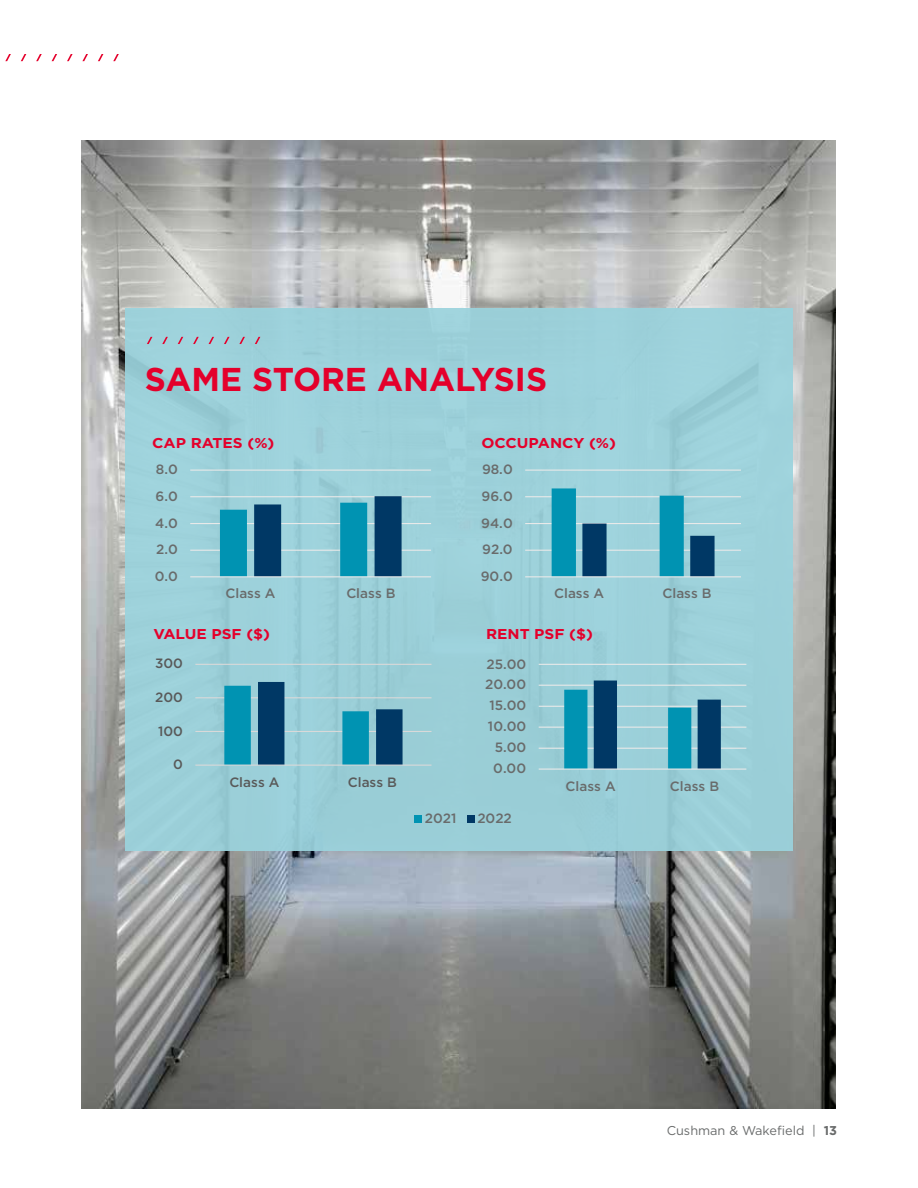
<style>
.page{position:relative;width:918px;height:1188px;background:#fff}
.page>*{position:absolute;margin:0;border:0;box-sizing:border-box;transform-origin:0 0}
.t1{font:700 33px "Gotham";color:#e4002b}
.t2{font:700 14.25px "Gotham";color:#e4002b;scale:1.08 1}
.t3{font:500 13.5px/29.7px "Gotham";color:#696b6b}
.t4{font:500 13.5px "Gotham";color:#595959}
.t5{font:12.75px "Gotham";color:#696b6b}
.s1{font-weight:700}
</style>
<div class="page">
<img style="left:81px;top:140px;width:755px;height:968px">
<div style="left:125px;top:309px;width:668px;height:542px;background:#9bd3dd"></div>
<div style="left:414px;top:815px;width:8px;height:8px;background:#0093b2"></div>
<div style="left:467px;top:815px;width:7px;height:8px;background:#003865"></div>
<hr style="left:190px;top:550px;width:241px;height:1px;background:#e8e9e9">
<hr style="left:190px;top:523px;width:241px;height:1px;background:#e8e9e9">
<hr style="left:190px;top:496px;width:241px;height:1px;background:#e8e9e9">
<hr style="left:190px;top:470px;width:241px;height:1px;background:#e8e9e9">
<svg style="left:220px;top:496px;width:182px;height:80px"></svg>
<hr style="left:190px;top:576px;width:241px;height:1px;background:#e8e9e9">
<hr style="left:525px;top:550px;width:216px;height:1px;background:#e8e9e9">
<hr style="left:525px;top:523px;width:216px;height:1px;background:#e8e9e9">
<hr style="left:525px;top:496px;width:216px;height:1px;background:#e8e9e9">
<hr style="left:525px;top:470px;width:216px;height:1px;background:#e8e9e9">
<svg style="left:552px;top:488px;width:163px;height:88px"></svg>
<hr style="left:525px;top:576px;width:216px;height:1px;background:#e8e9e9">
<hr style="left:195px;top:731px;width:237px;height:1px;background:#d9d9d9">
<hr style="left:195px;top:697px;width:237px;height:1px;background:#d9d9d9">
<hr style="left:195px;top:664px;width:237px;height:1px;background:#d9d9d9">
<svg style="left:224px;top:682px;width:179px;height:83px"></svg>
<hr style="left:195px;top:765px;width:237px;height:1px;background:#d9d9d9">
<hr style="left:539px;top:748px;width:207px;height:1px;background:#e8e9e9">
<hr style="left:539px;top:727px;width:207px;height:1px;background:#e8e9e9">
<hr style="left:539px;top:706px;width:207px;height:1px;background:#e8e9e9">
<hr style="left:539px;top:685px;width:207px;height:1px;background:#e8e9e9">
<hr style="left:539px;top:664px;width:207px;height:1px;background:#e8e9e9">
<svg style="left:564px;top:681px;width:157px;height:88px"></svg>
<hr style="left:539px;top:769px;width:207px;height:1px;background:#e8e9e9">
<svg style="left:147px;top:336px;width:6px;height:8px"></svg>
<svg style="left:177px;top:336px;width:6px;height:8px"></svg>
<svg style="left:208px;top:336px;width:6px;height:8px"></svg>
<svg style="left:239px;top:336px;width:6px;height:8px"></svg>
<svg style="left:162px;top:336px;width:6px;height:8px"></svg>
<svg style="left:193px;top:336px;width:6px;height:8px"></svg>
<svg style="left:224px;top:336px;width:6px;height:8px"></svg>
<svg style="left:254px;top:336px;width:7px;height:8px"></svg>
<svg style="left:5px;top:54px;width:6px;height:8px"></svg>
<svg style="left:36px;top:54px;width:6px;height:8px"></svg>
<svg style="left:67px;top:54px;width:6px;height:8px"></svg>
<svg style="left:98px;top:54px;width:6px;height:8px"></svg>
<svg style="left:21px;top:54px;width:6px;height:8px"></svg>
<svg style="left:51px;top:54px;width:6px;height:8px"></svg>
<svg style="left:82px;top:54px;width:6px;height:8px"></svg>
<svg style="left:113px;top:54px;width:6px;height:8px"></svg>
<h1 class="t1" style="left:145px;top:357px;width:404px">SAME STORE ANALYSIS</h1>
<p class="t2" style="left:152px;top:433px;width:115px">CAP RATES (%)</p>
<p class="t2" style="left:481px;top:433px;width:126px">OCCUPANCY (%)</p>
<p class="t3" style="left:156px;top:455px;width:23px">8.0</p>
<p class="t3" style="left:482px;top:455px;width:32px">98.0</p>
<p class="t3" style="left:156px;top:481px;width:24px">6.0</p>
<p class="t3" style="left:482px;top:481px;width:33px">96.0</p>
<p class="t3" style="left:155px;top:508px;width:24px">4.0</p>
<p class="t3" style="left:481px;top:508px;width:33px">94.0</p>
<p class="t3" style="left:156px;top:535px;width:23px">2.0</p>
<p class="t3" style="left:482px;top:535px;width:32px">92.0</p>
<p class="t3" style="left:155px;top:561px;width:25px">0.0</p>
<p class="t3" style="left:481px;top:561px;width:34px">90.0</p>
<p class="t3" style="left:226px;top:579px;width:52px">Class A</p>
<p class="t3" style="left:346px;top:579px;width:51px">Class B</p>
<p class="t3" style="left:554px;top:579px;width:52px">Class A</p>
<p class="t3" style="left:663px;top:579px;width:51px">Class B</p>
<p class="t2" style="left:153px;top:624px;width:110px">VALUE PSF ($)</p>
<p class="t2" style="left:486px;top:624px;width:100px">RENT PSF ($)</p>
<p class="t4" style="left:155px;top:655px;width:29px">300</p>
<p class="t3" style="left:486px;top:649px;width:41px">25.00</p>
<p class="t3" style="left:485px;top:670px;width:43px">20.00</p>
<p class="t4" style="left:155px;top:688px;width:29px">200</p>
<p class="t3" style="left:489px;top:691px;width:38px">15.00</p>
<p class="t4" style="left:158px;top:722px;width:26px">100</p>
<p class="t3" style="left:488px;top:712px;width:40px">10.00</p>
<p class="t3" style="left:495px;top:733px;width:33px">5.00</p>
<p class="t4" style="left:173px;top:756px;width:11px">0</p>
<p class="t3" style="left:493px;top:754px;width:34px">0.00</p>
<p class="t4" style="left:229px;top:773px;width:52px">Class A</p>
<p class="t4" style="left:348px;top:773px;width:51px">Class B</p>
<p class="t3" style="left:425px;top:774px;width:33px;text-indent:-49px">Class A<br>2021</p>
<p class="t3" style="left:477px;top:803px;width:36px">2022</p>
<p class="t3" style="left:566px;top:771px;width:52px">Class A</p>
<p class="t3" style="left:670px;top:771px;width:51px">Class B</p>
<p class="t5" style="left:667px;top:1122px;width:172px">Cushman &amp; Wakefield | <span class="s1">13</span></p>
</div>
